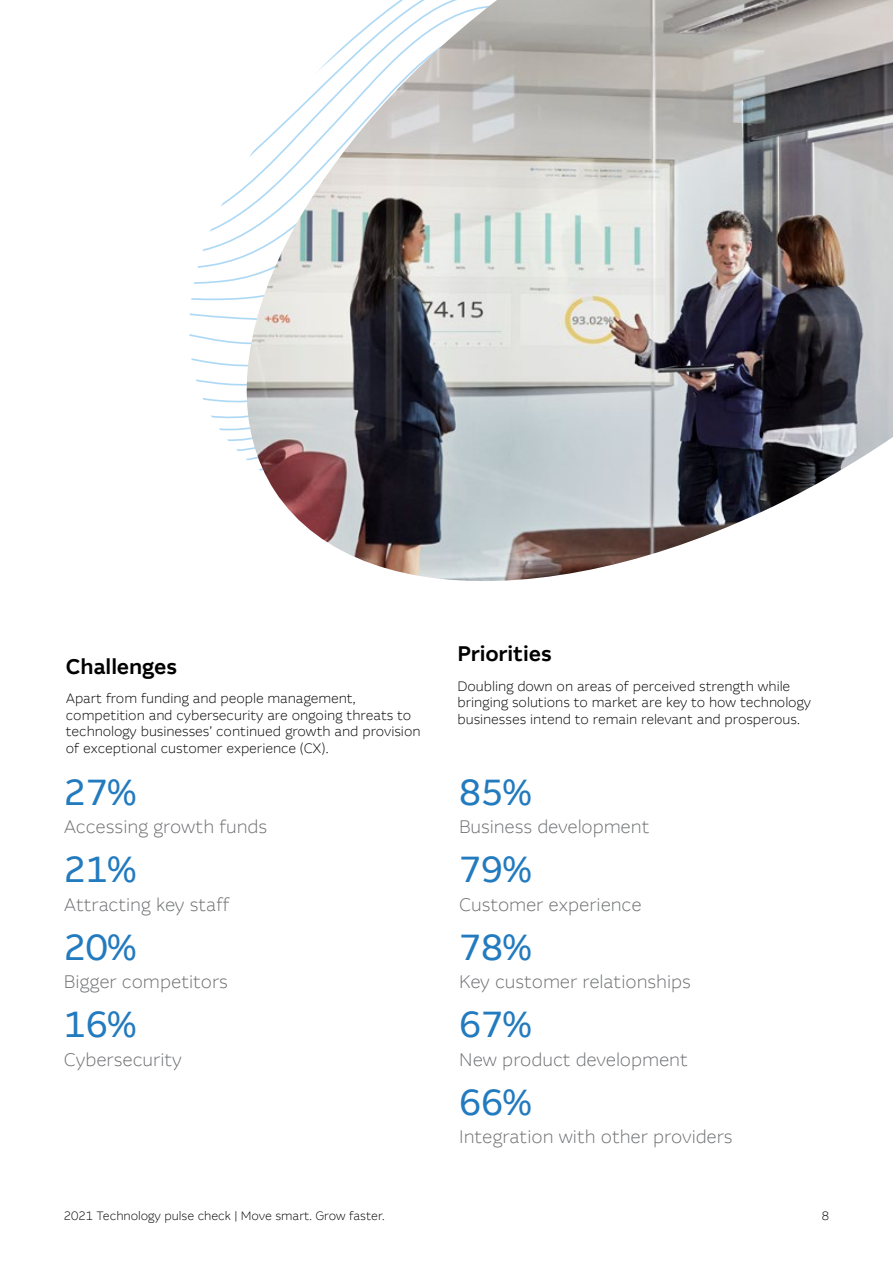
<style>
.page{position:relative;width:893px;height:1263px;background:#fff}
.page>*{position:absolute;margin:0;border:0;box-sizing:border-box;transform-origin:0 0}
.t1{font:36px "MCQ Global";color:#227abf}
.t2{font:500 21px "MCQ Global";color:#000}
.t3{font:300 18px "MCQ Global";color:#6d6e71}
.t4{font:300 13.5px/16.5px "MCQ Global";color:#000}
.t5{font:300 12px "MCQ Global";color:#000}
</style>
<div class="page">
<img style="left:194px;top:0;width:699px;height:581px">
<h2 class="t2" style="left:66px;top:654px;width:113px">Challenges</h2>
<p class="t4" style="left:66px;top:690px;width:356px">Apart from funding and people management, competition and cybersecurity are ongoing threats to technology businesses’ continued growth and provision of exceptional customer experience (CX).</p>
<h1 class="t1" style="left:64px;top:770px;width:73px">27%</h1>
<h3 class="t3" style="left:64px;top:816px;width:205px">Accessing growth funds</h3>
<h1 class="t1" style="left:64px;top:847px;width:73px">21%</h1>
<h3 class="t3" style="left:64px;top:893px;width:168px">Attracting key staff</h3>
<h1 class="t1" style="left:64px;top:925px;width:73px">20%</h1>
<h3 class="t3" style="left:64px;top:971px;width:166px">Bigger competitors</h3>
<h1 class="t1" style="left:64px;top:1002px;width:73px">16%</h1>
<h3 class="t3" style="left:64px;top:1048px;width:120px">Cybersecurity</h3>
<h2 class="t2" style="left:457px;top:641px;width:96px">Priorities</h2>
<p class="t4" style="left:457px;top:678px;width:355px">Doubling down on areas of perceived strength while bringing solutions to market are key to how technology businesses intend to remain relevant and prosperous.</p>
<h1 class="t1" style="left:459px;top:770px;width:73px">85%</h1>
<h3 class="t3" style="left:459px;top:816px;width:192px">Business development</h3>
<h1 class="t1" style="left:459px;top:847px;width:73px">79%</h1>
<h3 class="t3" style="left:459px;top:893px;width:184px">Customer experience</h3>
<h1 class="t1" style="left:459px;top:925px;width:73px">78%</h1>
<h3 class="t3" style="left:459px;top:971px;width:233px">Key customer relationships</h3>
<h1 class="t1" style="left:459px;top:1002px;width:73px">67%</h1>
<h3 class="t3" style="left:459px;top:1048px;width:230px">New product development</h3>
<h1 class="t1" style="left:459px;top:1080px;width:73px">66%</h1>
<h3 class="t3" style="left:459px;top:1126px;width:275px">Integration with other providers</h3>
<p class="t5" style="left:64px;top:1209px;width:322px">2021 Technology pulse check | Move smart. Grow faster.</p>
<p class="t5" style="left:822px;top:1209px;width:9px">8</p>
</div>
